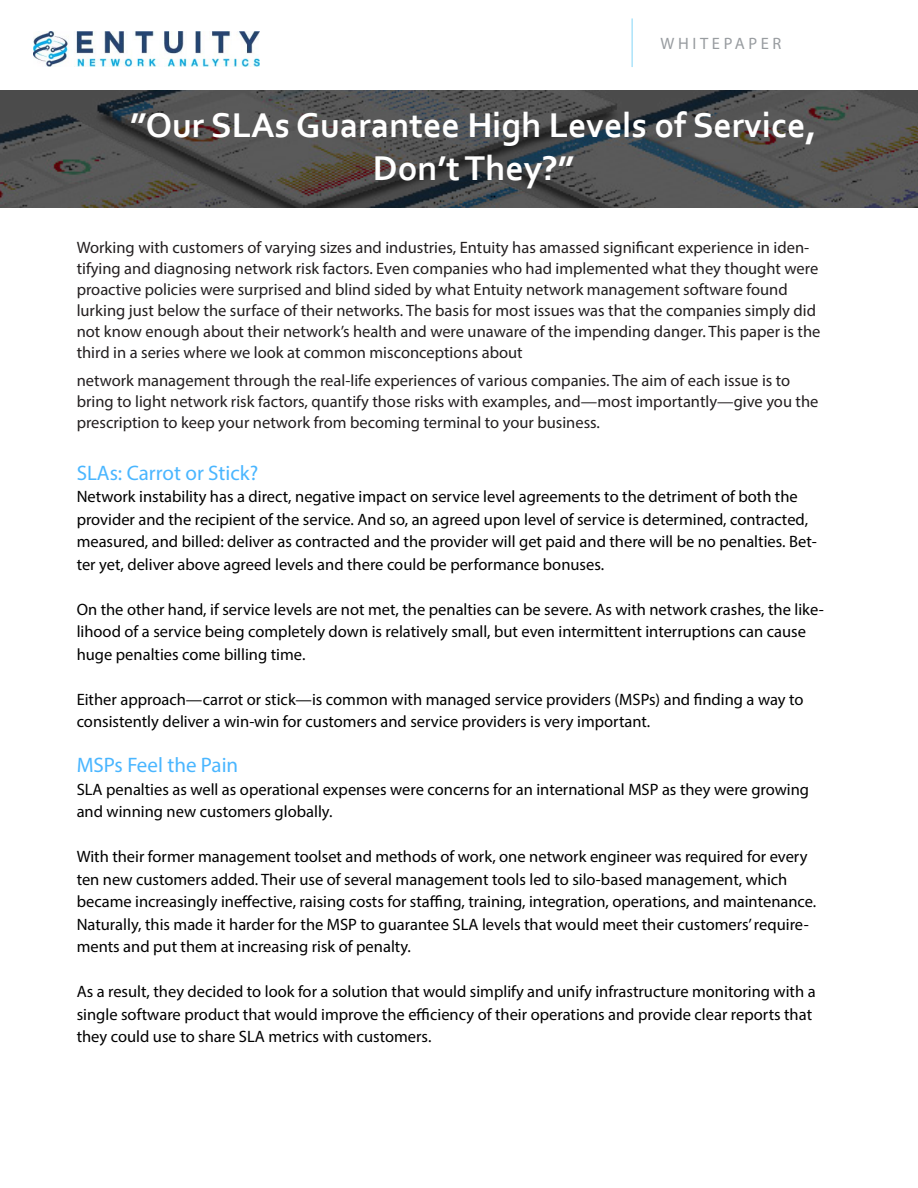
<style>
.page{position:relative;width:918px;height:1188px;background:#fff}
.page>*{position:absolute;margin:0;border:0;box-sizing:border-box;transform-origin:0 0}
.Main_Head{font:45px "Gesta";letter-spacing:-.02em;color:#fff}
.t1{font:700 36px/43.2px "Corbel";color:#fff;text-align:center}
.t2{font:21px "Myriad Pro";color:#4ab6ff}
.t3{font:16.5px/22.5px "Myriad Pro";color:#000}
.A-Head{font:16.5px/21px "Myriad Pro";color:#231f20}
.t4{font:16.5px "Myriad Pro";letter-spacing:.22em;color:#989ca0}
</style>
<div class="page">
<hr style="left:632px;top:18px;width:1px;height:49px;background:#82d5f7">
<img style="left:34px;top:31px;width:226px;height:35px">
<img style="left:0;top:90px;width:918px;height:118px">
<p class="t4" style="left:661px;top:33px;width:122px">WHITEPAPER</p>
<p class="t1" style="left:130px;top:103px;width:688px">”Our SLAs Guarantee High Levels of Service,<br>Don’t They?”</p>
<p class="Main_Head" style="left:77px;top:116px;width:443px">Entuity Network Analytics</p>
<p class="A-Head" style="left:77px;top:237px;width:745px">Working with customers of varying sizes and industries, Entuity has amassed significant experience in iden&shy;tifying and diagnosing network risk factors. Even companies who had implemented what they thought were proactive policies were surprised and blind sided by what Entuity network management software found lurking just below the surface of their networks. The basis for most issues was that the companies simply did not know enough about their network’s health and were unaware of the impending danger. This paper is the third in a series where we look at common misconceptions about</p>
<p class="A-Head" style="left:77px;top:370px;width:743px">network management through the real-life experiences of various companies. The aim of each issue is to bring to light network risk factors, quantify those risks with examples, and—most importantly—give you the prescription to keep your network from becoming terminal to your business.</p>
<p class="t2" style="left:77px;top:460px;width:183px">SLAs: Carrot or Stick?</p>
<p class="t3" style="left:77px;top:485px;width:742px">Network instability has a direct, negative impact on service level agreements to the detriment of both the provider and the recipient of the service. And so, an agreed upon level of service is determined, contracted, measured, and billed: deliver as contracted and the provider will get paid and there will be no penalties. Bet&shy;ter yet, deliver above agreed levels and there could be performance bonuses.</p>
<p class="t3" style="left:77px;top:598px;width:749px">On the other hand, if service levels are not met, the penalties can be severe. As with network crashes, the like&shy;lihood of a service being completely down is relatively small, but even intermittent interruptions can cause huge penalties come billing time.</p>
<p class="t3" style="left:77px;top:688px;width:728px">Either approach—carrot or stick—is common with managed service providers (MSPs) and finding a way to consistently deliver a win-win for customers and service providers is very important.</p>
<p class="t2" style="left:77px;top:752px;width:163px">MSPs Feel the Pain</p>
<p class="t3" style="left:77px;top:778px;width:734px">SLA penalties as well as operational expenses were concerns for an international MSP as they were growing and winning new customers globally.</p>
<p class="t3" style="left:77px;top:845px;width:741px">With their former management toolset and methods of work, one network engineer was required for every ten new customers added. Their use of several management tools led to silo-based management, which became increasingly ineffective, raising costs for staffing, training, integration, operations, and maintenance.<br>Naturally, this made it harder for the MSP to guarantee SLA levels that would meet their customers’ require&shy;ments and put them at increasing risk of penalty.</p>
<p class="t3" style="left:77px;top:980px;width:741px">As a result, they decided to look for a solution that would simplify and unify infrastructure monitoring with a single software product that would improve the efficiency of their operations and provide clear reports that they could use to share SLA metrics with customers.</p>
</div>
